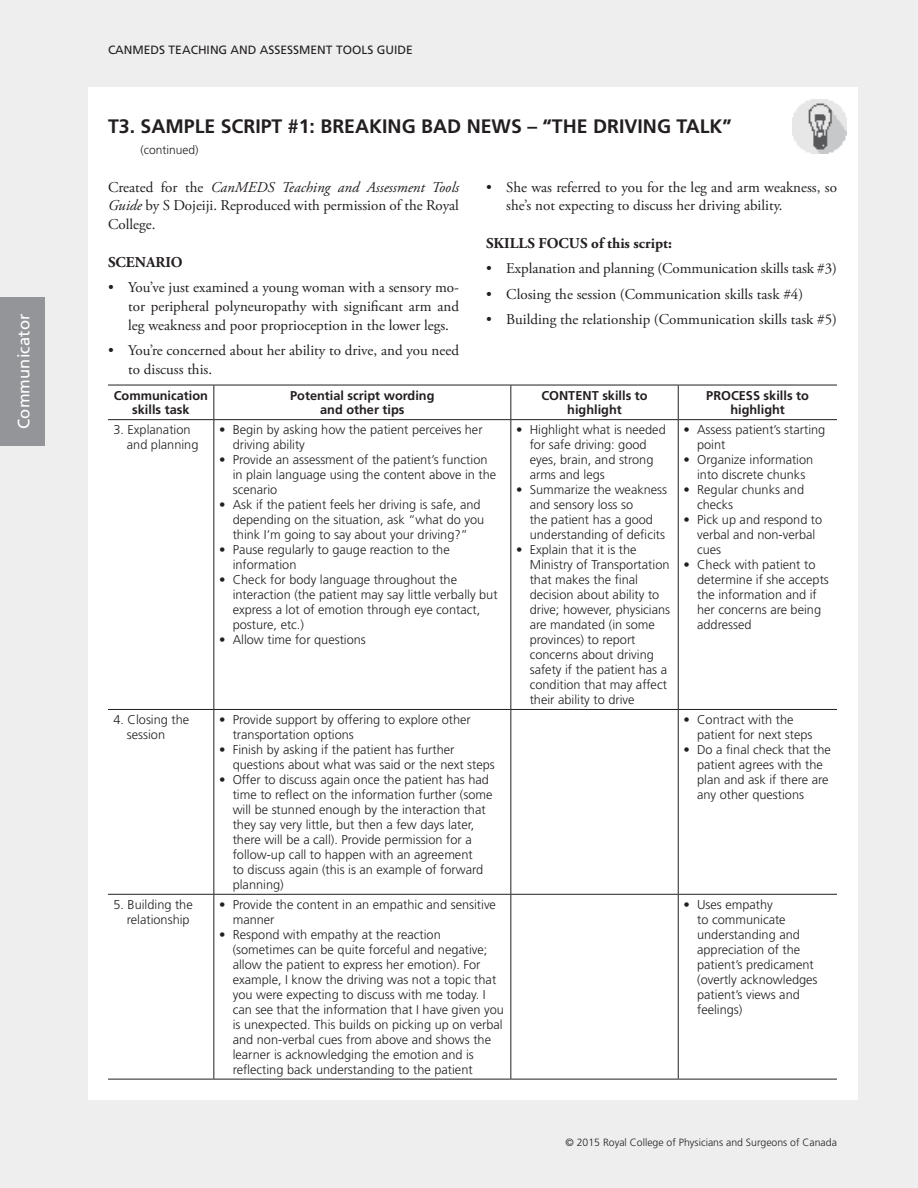
<style>
.page{position:relative;width:918px;height:1188px;background:#eeeeef}
.page>*{position:absolute;margin:0;border:0;box-sizing:border-box;transform-origin:0 0}
.t1{font:700 19.5px "Frutiger LT Std";color:#231f20}
.t2{font:16.5px "Frutiger LT Std";letter-spacing:.01em;color:#fff}
.t3{font:15px/18.8px "Adobe Garamond Pro";color:#231f20;text-align:justify}
.t4{font:700 15px "Adobe Garamond Pro";color:#231f20}
.t5{font:300 12.75px/15px "Frutiger LT Std";color:#231f20}
.t6{font:700 12.75px/14.2px "Frutiger LT Std";color:#231f20;text-align:center}
.t7{font:12px "Frutiger LT Std";color:#231f20}
.t8{font:300 12px "Frutiger LT Std";color:#231f20}
.t9{font:300 10.5px "Frutiger LT Std";color:#231f20}
.s1{font-style:italic}
</style>
<div class="page">
<div style="left:88px;top:88px;width:769px;height:1012px;background:#fff"></div>
<div style="left:0;top:297px;width:45px;height:149px;background:#939598"></div>
<img style="left:792px;top:100px;width:54px;height:54px">
<hr style="left:108px;top:385px;width:106px;height:1px;background:#231f20">
<hr style="left:214px;top:385px;width:297px;height:1px;background:#231f20">
<hr style="left:213px;top:385px;width:1px;height:34px;background:#231f20">
<hr style="left:511px;top:385px;width:167px;height:1px;background:#231f20">
<hr style="left:510px;top:385px;width:1px;height:34px;background:#231f20">
<hr style="left:678px;top:385px;width:159px;height:1px;background:#231f20">
<hr style="left:678px;top:385px;width:1px;height:34px;background:#231f20">
<hr style="left:108px;top:419px;width:106px;height:1px;background:#231f20">
<hr style="left:214px;top:419px;width:297px;height:1px;background:#231f20">
<hr style="left:213px;top:420px;width:1px;height:289px;background:#231f20">
<hr style="left:511px;top:419px;width:167px;height:1px;background:#231f20">
<hr style="left:510px;top:420px;width:1px;height:289px;background:#231f20">
<hr style="left:678px;top:419px;width:159px;height:1px;background:#231f20">
<hr style="left:678px;top:420px;width:1px;height:289px;background:#231f20">
<hr style="left:108px;top:709px;width:106px;height:1px;background:#231f20">
<hr style="left:214px;top:709px;width:297px;height:1px;background:#231f20">
<hr style="left:213px;top:710px;width:1px;height:184px;background:#231f20">
<hr style="left:511px;top:709px;width:167px;height:1px;background:#231f20">
<hr style="left:510px;top:710px;width:1px;height:184px;background:#231f20">
<hr style="left:678px;top:709px;width:159px;height:1px;background:#231f20">
<hr style="left:678px;top:710px;width:1px;height:184px;background:#231f20">
<hr style="left:108px;top:894px;width:106px;height:1px;background:#231f20">
<hr style="left:214px;top:894px;width:297px;height:1px;background:#231f20">
<hr style="left:213px;top:895px;width:1px;height:184px;background:#231f20">
<hr style="left:511px;top:894px;width:167px;height:1px;background:#231f20">
<hr style="left:510px;top:895px;width:1px;height:184px;background:#231f20">
<hr style="left:678px;top:894px;width:159px;height:1px;background:#231f20">
<hr style="left:678px;top:895px;width:1px;height:184px;background:#231f20">
<hr style="left:108px;top:1079px;width:106px;height:1px;background:#231f20">
<hr style="left:214px;top:1079px;width:297px;height:1px;background:#231f20">
<hr style="left:511px;top:1079px;width:167px;height:1px;background:#231f20">
<hr style="left:678px;top:1079px;width:159px;height:1px;background:#231f20">
<p class="t2" style="left:14px;top:429px;width:117px;rotate:-90deg">Communicator</p>
<p class="t7" style="left:108px;top:43px;width:306px">CANMEDS TEACHING AND ASSESSMENT TOOLS GUIDE</p>
<h1 class="t1" style="left:108px;top:115px;width:626px">T3. SAMPLE SCRIPT #1: BREAKING BAD NEWS – “THE DRIVING TALK”</h1>
<p class="t8" style="left:140px;top:143px;width:60px">(continued)</p>
<p class="t3" style="left:506px;top:178px;width:332px;text-indent:-20px">• She was referred to you for the leg and arm weakness, so she’s not expecting to discuss her driving ability.</p>
<p class="t4" style="left:486px;top:234px;width:187px">SKILLS FOCUS of this script:</p>
<p class="t3" style="left:486px;top:260px;width:352px">• Explanation and planning (Communication skills task #3)</p>
<p class="t3" style="left:486px;top:285px;width:319px">• Closing the session (Communication skills task #4)</p>
<p class="t3" style="left:486px;top:311px;width:352px">• Building the relationship (Communication skills task #5)</p>
<p class="t3" style="left:108px;top:178px;width:353px">Created for the <span class="s1">CanMEDS Teaching and Assessment Tools Guide</span> by S Dojeiji. Reproduced with permission of the Royal College.</p>
<p class="t4" style="left:108px;top:253px;width:76px">SCENARIO</p>
<p class="t3" style="left:128px;top:279px;width:332px;text-indent:-20px">• You’ve just examined a young woman with a sensory mo&shy;tor peripheral polyneuropathy with significant arm and leg weakness and poor proprioception in the lower legs.</p>
<p class="t3" style="left:128px;top:342px;width:332px;text-indent:-20px">• You’re concerned about her ability to drive, and you need to discuss this.</p>
<p class="t6" style="left:114px;top:389px;width:96px">Communication skills task</p>
<p class="t6" style="left:290px;top:389px;width:146px">Potential script wording and other tips</p>
<p class="t6" style="left:541px;top:389px;width:108px">CONTENT skills to highlight</p>
<p class="t6" style="left:706px;top:389px;width:104px">PROCESS skills to highlight</p>
<p class="t5" style="left:127px;top:422px;width:73px;text-indent:-14px">3. Explanation and planning</p>
<p class="t5" style="left:233px;top:422px;width:251px;text-indent:-14px">• Begin by asking how the patient perceives her driving ability</p>
<p class="t5" style="left:233px;top:452px;width:265px;text-indent:-14px">• Provide an assessment of the patient’s function in plain language using the content above in the scenario</p>
<p class="t5" style="left:233px;top:497px;width:253px;text-indent:-14px">• Ask if the patient feels her driving is safe, and depending on the situation, ask “what do you think I’m going to say about your driving?”</p>
<p class="t5" style="left:233px;top:542px;width:219px;text-indent:-14px">• Pause regularly to gauge reaction to the information</p>
<p class="t5" style="left:233px;top:572px;width:266px;text-indent:-14px">• Check for body language throughout the interaction (the patient may say little verbally but express a lot of emotion through eye contact, posture, etc.)</p>
<p class="t5" style="left:219px;top:632px;width:148px">• Allow time for questions</p>
<p class="t5" style="left:530px;top:422px;width:138px;text-indent:-14px">• Highlight what is needed for safe driving: good eyes, brain, and strong arms and legs</p>
<p class="t5" style="left:530px;top:482px;width:139px;text-indent:-14px">• Summarize the weakness and sensory loss so<br>the patient has a good understanding of deficits</p>
<p class="t5" style="left:530px;top:542px;width:142px;text-indent:-14px">• Explain that it is the<br>Ministry of Transportation that makes the final decision about ability to drive; however, physicians are mandated (in some provinces) to report concerns about driving safety if the patient has a condition that may affect their ability to drive</p>
<p class="t5" style="left:697px;top:422px;width:130px;text-indent:-14px">• Assess patient’s starting point</p>
<p class="t5" style="left:684px;top:452px;width:131px;text-align:center">• Organize information into discrete chunks</p>
<p class="t5" style="left:697px;top:482px;width:108px;text-indent:-14px">• Regular chunks and checks</p>
<p class="t5" style="left:697px;top:512px;width:127px;text-indent:-14px">• Pick up and respond to verbal and non-verbal cues</p>
<p class="t5" style="left:697px;top:557px;width:133px;text-indent:-14px">• Check with patient to determine if she accepts the information and if her concerns are being addressed</p>
<p class="t5" style="left:127px;top:712px;width:64px;text-indent:-14px">4. Closing the session</p>
<p class="t5" style="left:233px;top:712px;width:240px;text-indent:-14px">• Provide support by offering to explore other transportation options</p>
<p class="t5" style="left:233px;top:742px;width:264px;text-indent:-14px">• Finish by asking if the patient has further questions about what was said or the next steps</p>
<p class="t5" style="left:233px;top:772px;width:261px;text-indent:-14px">• Offer to discuss again once the patient has had time to reflect on the information further (some will be stunned enough by the interaction that they say very little, but then a few days later, there will be a call). Provide permission for a follow-up call to happen with an agreement<br>to discuss again (this is an example of forward planning)</p>
<p class="t5" style="left:113px;top:897px;width:81px;text-align:right">5. Building the relationship</p>
<p class="t5" style="left:233px;top:897px;width:265px;text-indent:-14px">• Provide the content in an empathic and sensitive manner</p>
<p class="t5" style="left:233px;top:927px;width:273px;text-indent:-14px">• Respond with empathy at the reaction (sometimes can be quite forceful and negative; allow the patient to express her emotion). For example, I know the driving was not a topic that you were expecting to discuss with me today. I can see that the information that I have given you is unexpected. This builds on picking up on verbal and non-verbal cues from above and shows the learner is acknowledging the emotion and is reflecting back understanding to the patient</p>
<p class="t5" style="left:697px;top:712px;width:117px;text-indent:-14px">• Contract with the patient for next steps</p>
<p class="t5" style="left:697px;top:742px;width:135px;text-indent:-14px">• Do a final check that the patient agrees with the plan and ask if there are any other questions</p>
<p class="t5" style="left:697px;top:897px;width:122px;text-indent:-14px">• Uses empathy<br>to communicate understanding and appreciation of the patient’s predicament (overtly acknowledges patient’s views and feelings)</p>
<p class="t9" style="left:565px;top:1137px;width:273px">© 2015 Royal College of Physicians and Surgeons of Canada</p>
</div>
